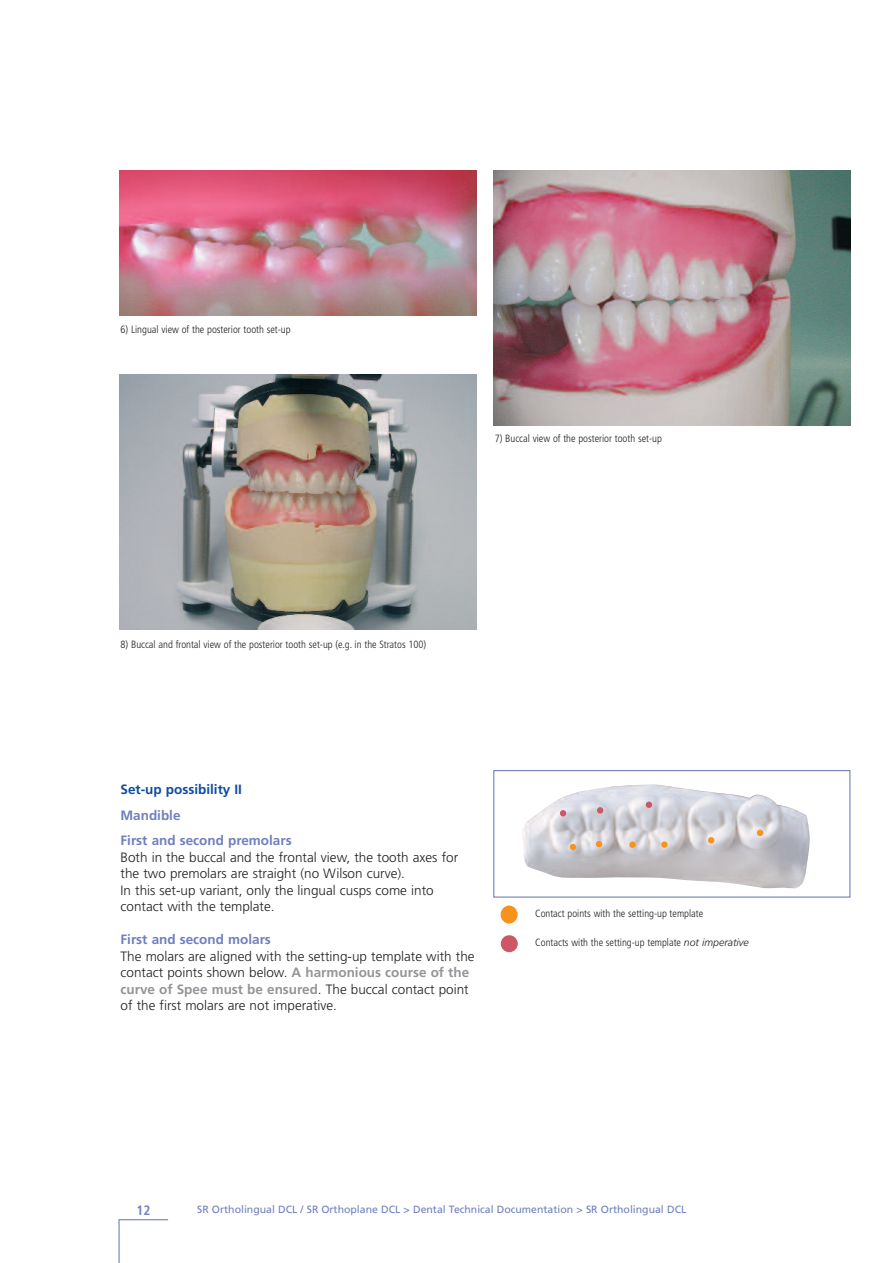
<style>
.page{position:relative;width:893px;height:1263px;background:#fff}
.page>*{position:absolute;margin:0;border:0;box-sizing:border-box;transform-origin:0 0}
.t1{font:300 13.5px/16.5px "Frutiger";color:#231f20}
.t2{font:700 13.5px/25.5px "Frutiger";color:#707fbe}
.t3{font:700 13.5px "Frutiger";color:#0f4ca0}
.t4{font:700 condensed 13.5px "Frutiger";color:#707fbe}
.t5{font:300 condensed 10.5px "Frutiger";color:#231f20}
.t6{font:10.5px "Frutiger";color:#707fbe}
.s1{font-weight:700;color:#939598}
.s2{font-style:italic;font-stretch:normal}
</style>
<div class="page">
<hr style="left:118px;top:1219px;width:2px;height:44px;background:#707fbe">
<hr style="left:119px;top:1219px;width:49px;height:1px;background:#707fbe">
<img style="left:493px;top:170px;width:357px;height:255px">
<img style="left:119px;top:374px;width:357px;height:255px">
<div style="left:501px;top:905px;width:17px;height:18px;background:#f7931d;border-radius:50%"></div>
<div style="left:501px;top:935px;width:17px;height:17px;background:#cc5765;border-radius:50%"></div>
<img style="left:522px;top:784px;width:288px;height:105px">
<div style="left:493px;top:770px;width:357px;height:128px;border:1px solid #707fbe"></div>
<img style="left:119px;top:170px;width:357px;height:146px">
<svg style="left:757px;top:830px;width:6px;height:6px"></svg>
<div style="left:629px;top:841px;width:7px;height:7px;background:#f7931d;border-radius:50%"></div>
<div style="left:661px;top:841px;width:7px;height:7px;background:#f7931d;border-radius:50%"></div>
<svg style="left:570px;top:844px;width:6px;height:6px"></svg>
<svg style="left:596px;top:841px;width:6px;height:6px"></svg>
<svg style="left:560px;top:810px;width:6px;height:6px"></svg>
<svg style="left:597px;top:807px;width:6px;height:6px"></svg>
<svg style="left:708px;top:837px;width:6px;height:6px"></svg>
<div style="left:646px;top:801px;width:6px;height:7px;background:#cc5765;border-radius:50%"></div>
<p class="t5" style="left:121px;top:325px;width:172px">6) Lingual view of the posterior tooth set-up</p>
<p class="t5" style="left:495px;top:434px;width:169px">7) Buccal view of the posterior tooth set-up</p>
<p class="t5" style="left:121px;top:640px;width:307px">8) Buccal and frontal view of the posterior tooth set-up (e.g. in the Stratos 100)</p>
<p class="t3" style="left:121px;top:784px;width:123px">Set-up possibility II</p>
<p class="t2" style="left:121px;top:803px;width:173px">Mandible<br>First and second premolars</p>
<p class="t1" style="left:121px;top:850px;width:339px">Both in the buccal and the frontal view, the tooth axes for the two premolars are straight (no Wilson curve).<br>In this set-up variant, only the lingual cusps come into contact with the template.</p>
<p class="t2" style="left:121px;top:928px;width:152px">First and second molars</p>
<p class="t1" style="left:121px;top:949px;width:356px">The molars are aligned with the setting-up template with the contact points shown below. <span class="s1">A harmonious course of the curve of Spee must be ensured</span>. The buccal contact point of the first molars are not imperative.</p>
<p class="t5" style="left:535px;top:909px;width:170px">Contact points with the setting-up template</p>
<p class="t5" style="left:535px;top:938px;width:215px">Contacts with the setting-up template <span class="s2">not imperative</span></p>
<p class="t4" style="left:136px;top:1205px;width:16px">12</p>
<p class="t6" style="left:197px;top:1205px;width:491px">SR Ortholingual DCL / SR Orthoplane DCL &gt; Dental Technical Documentation &gt; SR Ortholingual DCL</p>
</div>
